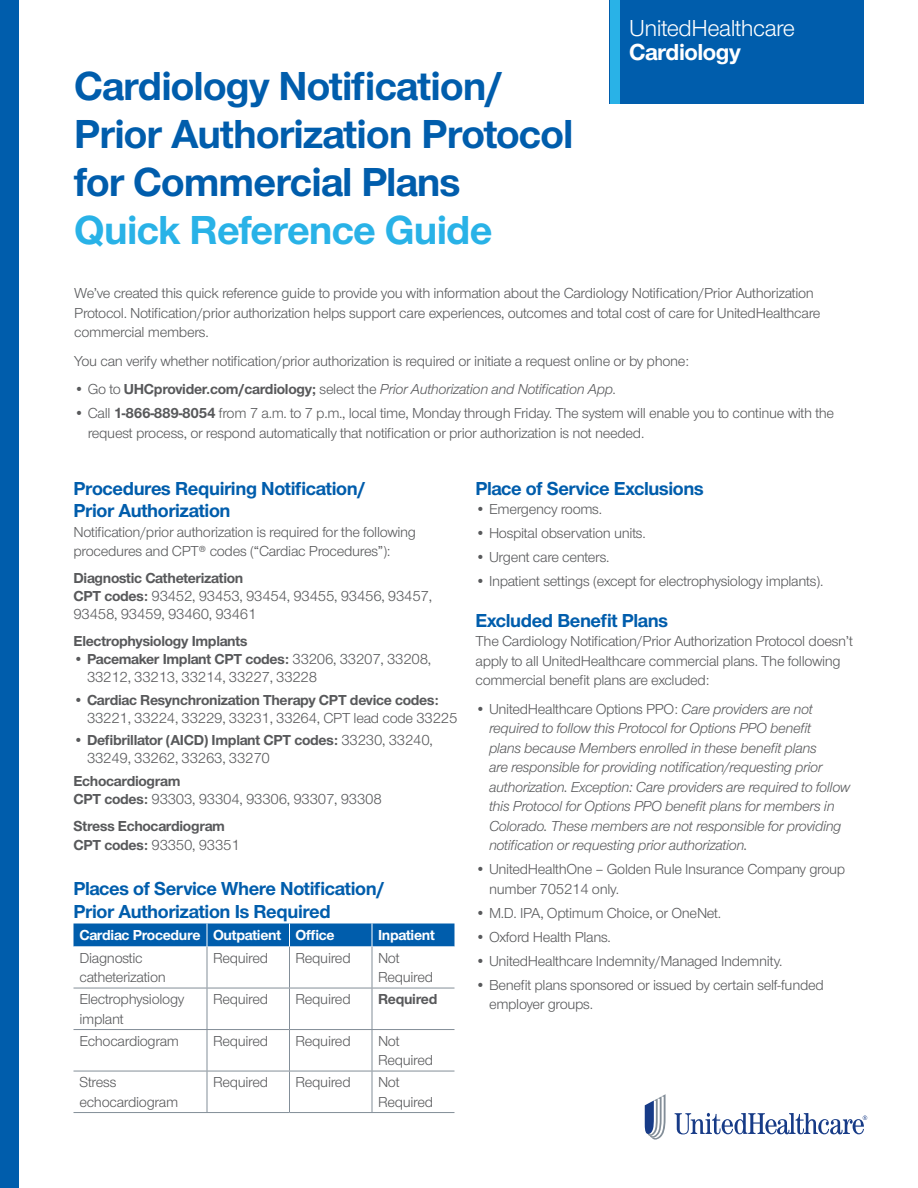
<style>
.page{position:relative;width:918px;height:1188px;background:#fff}
.page>*{position:absolute;margin:0;border:0;box-sizing:border-box;transform-origin:0 0}
.t1{font:700 42px/48px "UHC Sans";letter-spacing:-.02em;color:#005dac}
.t2{font:700 42px "UHC Sans";letter-spacing:-.02em;color:#29b2e7}
.t3{font:24px "UHC Sans";letter-spacing:-.02em;color:#fff}
.t4{font:700 24px "UHC Sans";letter-spacing:-.02em;color:#fff}
.t5{font:700 19.5px/22.5px "UHC Sans";letter-spacing:-.02em;color:#005dac}
.t6{font:15px/19.5px "UHC Sans";letter-spacing:-.02em;color:#58595b}
.t7{font:italic 15px/19.5px "UHC Sans";letter-spacing:-.02em;color:#58595b}
.t8{font:700 15px/18px "UHC Sans";letter-spacing:-.02em;color:#58595b}
.t9{font:700 15px "UHC Sans";letter-spacing:-.02em;color:#fff}
.s1{font-style:normal}
.s2{font-weight:700;font-style:normal}
.s3{font-weight:700}
.s4{font-weight:400}
</style>
<div class="page">
<svg style="left:675px;top:1113px;width:192px;height:21px"></svg>
<svg style="left:645px;top:1094px;width:21px;height:46px"></svg>
<svg style="left:74px;top:947px;width:380px;height:165px"></svg>
<hr style="left:207px;top:947px;width:1px;height:41px;background:#838e98">
<hr style="left:289px;top:947px;width:1px;height:41px;background:#838e98">
<hr style="left:372px;top:947px;width:1px;height:41px;background:#838e98">
<hr style="left:74px;top:988px;width:133px;height:1px;background:#838e98">
<hr style="left:207px;top:988px;width:83px;height:1px;background:#838e98">
<hr style="left:207px;top:988px;width:1px;height:41px;background:#838e98">
<hr style="left:290px;top:988px;width:82px;height:1px;background:#838e98">
<hr style="left:289px;top:988px;width:1px;height:41px;background:#838e98">
<hr style="left:372px;top:988px;width:82px;height:1px;background:#838e98">
<hr style="left:372px;top:988px;width:1px;height:41px;background:#838e98">
<hr style="left:74px;top:1029px;width:133px;height:1px;background:#838e98">
<hr style="left:207px;top:1029px;width:83px;height:1px;background:#838e98">
<hr style="left:207px;top:1030px;width:1px;height:41px;background:#838e98">
<hr style="left:290px;top:1029px;width:82px;height:1px;background:#838e98">
<hr style="left:289px;top:1030px;width:1px;height:41px;background:#838e98">
<hr style="left:372px;top:1029px;width:82px;height:1px;background:#838e98">
<hr style="left:372px;top:1030px;width:1px;height:41px;background:#838e98">
<hr style="left:74px;top:1071px;width:133px;height:1px;background:#838e98">
<hr style="left:207px;top:1071px;width:83px;height:1px;background:#838e98">
<hr style="left:207px;top:1071px;width:1px;height:41px;background:#838e98">
<hr style="left:290px;top:1071px;width:82px;height:1px;background:#838e98">
<hr style="left:289px;top:1071px;width:1px;height:41px;background:#838e98">
<hr style="left:372px;top:1071px;width:82px;height:1px;background:#838e98">
<hr style="left:372px;top:1071px;width:1px;height:41px;background:#838e98">
<hr style="left:74px;top:1112px;width:133px;height:1px;background:#838e98">
<hr style="left:207px;top:1112px;width:83px;height:1px;background:#838e98">
<hr style="left:290px;top:1112px;width:82px;height:1px;background:#838e98">
<hr style="left:372px;top:1112px;width:82px;height:1px;background:#838e98">
<div style="left:74px;top:924px;width:380px;height:23px;background:#005dac"></div>
<div style="left:0;top:0;width:20px;height:1188px;background:#005dac"></div>
<div style="left:610px;top:0;width:254px;height:104px;background:#005dac"></div>
<div style="left:610px;top:0;width:10px;height:104px;background:#29b2e7"></div>
<h1 class="t1" style="left:74px;top:61px;width:501px">Cardiology Notification/<br>Prior Authorization Protocol for Commercial Plans</h1>
<h1 class="t2" style="left:74px;top:202px;width:420px">Quick Reference Guide</h1>
<h2 class="t3" style="left:629px;top:13px;width:167px">UnitedHealthcare</h2>
<h2 class="t4" style="left:629px;top:36px;width:113px">Cardiology</h2>
<p class="t6" style="left:74px;top:283px;width:748px">We’ve created this quick reference guide to provide you with information about the Cardiology Notification/Prior Authorization<br>Protocol. Notification/prior authorization helps support care experiences, outcomes and total cost of care for UnitedHealthcare commercial members.</p>
<p class="t6" style="left:74px;top:350px;width:616px">You can verify whether notification/prior authorization is required or initiate a request online or by phone:</p>
<p class="t7" style="left:74px;top:379px;width:543px"><span class="s1">• Go to</span> <span class="s2">UHCprovider.com/cardiology;</span> <span class="s1">select the</span> Prior Authorization and Notification App<span class="s1">.</span></p>
<p class="t6" style="left:88px;top:403px;width:748px;text-indent:-14px">• Call <span class="s3">1-866-889-8054</span> from 7 a.m. to 7 p.m., local time, Monday through Friday. The system will enable you to continue with the request process, or respond automatically that notification or prior authorization is not needed.</p>
<h3 class="t5" style="left:74px;top:476px;width:294px">Procedures Requiring Notification/<br>Prior Authorization</h3>
<p class="t6" style="left:74px;top:521px;width:344px">Notification/prior authorization is required for the following procedures and CPT® codes (“Cardiac Procedures”):</p>
<p class="t6" style="left:74px;top:569px;width:360px;line-height:18px"><span class="s3">Diagnostic Catheterization<br>CPT codes:</span> 93452, 93453, 93454, 93455, 93456, 93457,<br>93458, 93459, 93460, 93461</p>
<p class="t8" style="left:74px;top:632px;width:176px">Electrophysiology Implants</p>
<p class="t6" style="left:87px;top:650px;width:346px;line-height:18px;text-indent:-14px"><span class="s3">• Pacemaker Implant CPT codes:</span> 33206, 33207, 33208,<br>33212, 33213, 33214, 33227, 33228</p>
<p class="t8" style="left:74px;top:690px;width:367px">• Cardiac Resynchronization Therapy CPT device codes:</p>
<p class="t6" style="left:87px;top:707px;width:372px">33221, 33224, 33229, 33231, 33264, CPT lead code 33225</p>
<p class="t8" style="left:87px;top:731px;width:347px;text-indent:-14px">• Defibrillator (AICD) Implant CPT codes: <span class="s4">33230, 33240,<br>33249, 33262, 33263, 33270</span></p>
<p class="t6" style="left:74px;top:771px;width:310px;line-height:18px"><span class="s3">Echocardiogram<br>CPT codes:</span> 93303, 93304, 93306, 93307, 93308</p>
<p class="t8" style="left:74px;top:815px;width:168px;line-height:19.5px">Stress Echocardiogram<br>CPT codes: <span class="s4">93350, 93351</span></p>
<h3 class="t5" style="left:74px;top:877px;width:313px">Places of Service Where Notification/<br>Prior Authorization Is Required</h3>
<p class="t9" style="left:80px;top:924px;width:257px">Cardiac Procedure Outpatient Office</p>
<p class="t9" style="left:378px;top:924px;width:58px">Inpatient</p>
<p class="t6" style="left:80px;top:947px;width:88px">Diagnostic catheterization</p>
<p class="t6" style="left:213px;top:947px;width:57px">Required</p>
<p class="t6" style="left:296px;top:947px;width:57px">Required</p>
<p class="t6" style="left:378px;top:947px;width:57px">Not<br>Required</p>
<p class="t6" style="left:80px;top:989px;width:106px">Electrophysiology implant</p>
<p class="t6" style="left:213px;top:989px;width:57px">Required</p>
<p class="t6" style="left:296px;top:989px;width:57px">Required</p>
<p class="t8" style="left:378px;top:990px;width:61px">Required</p>
<p class="t6" style="left:80px;top:1030px;width:101px">Echocardiogram</p>
<p class="t6" style="left:213px;top:1030px;width:57px">Required</p>
<p class="t6" style="left:296px;top:1030px;width:57px">Required</p>
<p class="t6" style="left:378px;top:1030px;width:57px">Not<br>Required</p>
<p class="t6" style="left:80px;top:1072px;width:100px">Stress echocardiogram</p>
<p class="t6" style="left:213px;top:1072px;width:57px">Required</p>
<p class="t6" style="left:296px;top:1072px;width:57px">Required</p>
<p class="t6" style="left:378px;top:1072px;width:57px">Not<br>Required</p>
<h3 class="t5" style="left:476px;top:476px;width:230px">Place of Service Exclusions</h3>
<p class="t6" style="left:476px;top:499px;width:128px">• Emergency rooms.</p>
<p class="t6" style="left:476px;top:523px;width:172px">• Hospital observation units.</p>
<p class="t6" style="left:476px;top:547px;width:136px">• Urgent care centers.</p>
<p class="t6" style="left:476px;top:571px;width:349px">• Inpatient settings (except for electrophysiology implants).</p>
<h3 class="t5" style="left:476px;top:608px;width:194px">Excluded Benefit Plans</h3>
<p class="t6" style="left:476px;top:631px;width:379px">The Cardiology Notification/Prior Authorization Protocol doesn’t apply to all UnitedHealthcare commercial plans. The following commercial benefit plans are excluded:</p>
<p class="t7" style="left:489px;top:698px;width:363px;text-indent:-14px"><span class="s1">• UnitedHealthcare Options PPO:</span> Care providers are not required to follow this Protocol for Options PPO benefit<br>plans because Members enrolled in these benefit plans<br>are responsible for providing notification/requesting prior authorization. Exception: Care providers are required to follow this Protocol for Options PPO benefit plans for members in Colorado. These members are not responsible for providing notification or requesting prior authorization.</p>
<p class="t6" style="left:489px;top:859px;width:358px;text-indent:-14px">• UnitedHealthOne – Golden Rule Insurance Company group number 705214 only.</p>
<p class="t6" style="left:476px;top:902px;width:247px">• M.D. IPA, Optimum Choice, or OneNet.</p>
<p class="t6" style="left:476px;top:926px;width:137px">• Oxford Health Plans.</p>
<p class="t6" style="left:476px;top:950px;width:309px">• UnitedHealthcare Indemnity/Managed Indemnity.</p>
<p class="t6" style="left:489px;top:974px;width:336px;text-indent:-14px">• Benefit plans sponsored or issued by certain self-funded employer groups.</p>
</div>
